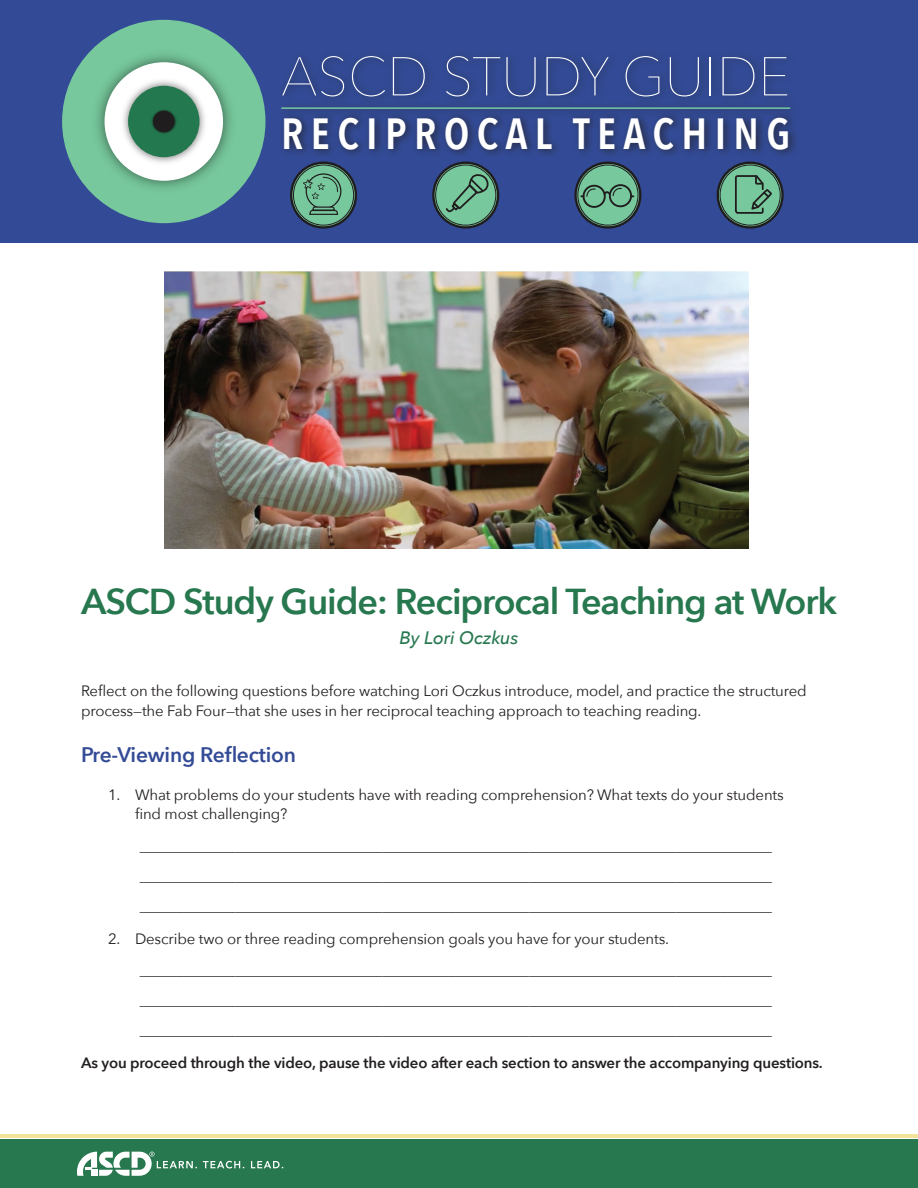
<style>
.page{position:relative;width:918px;height:1188px;background:#fff}
.page>*{position:absolute;margin:0;border:0;box-sizing:border-box;transform-origin:0 0}
.t1{font:200 54px "Avenir Next";color:#fff}
.t2{font:600 43.5px "Avenir Next Condensed";letter-spacing:.17em;color:#fff}
.t3{font:600 36px "Avenir Next";letter-spacing:-.03em;color:#27774f}
.t4{font:600 21px "Avenir Next";letter-spacing:-.01em;color:#334b96}
.t5{font:italic 500 18px "Avenir Next";color:#27774f}
.t6{font:15px/30px "Avenir Next";letter-spacing:-.01em;color:#231f20}
.t7{font:600 15px "Avenir Next";letter-spacing:-.01em;color:#231f20}
</style>
<div class="page">
<div style="left:0;top:0;width:918px;height:243px;background:#334b96"></div>
<div style="left:0;top:1139px;width:918px;height:49px;background:#27774f"></div>
<svg style="left:203px;top:1161px;width:41px;height:8px"></svg>
<svg style="left:251px;top:1161px;width:32px;height:7px"></svg>
<svg style="left:77px;top:1152px;width:120px;height:24px"></svg>
<div style="left:277px;top:49px;width:523px;height:110px;background:#231f20;opacity:.75"></div>
<hr style="left:281px;top:107px;width:509px;height:2px;background:#77c89d">
<hr style="left:0;top:1134px;width:918px;height:4px;background:#f1e49a">
<div style="left:62px;top:20px;width:204px;height:203px;background:#77c89c;border-radius:50%"></div>
<img style="left:87px;top:44px;width:154px;height:155px">
<div style="left:105px;top:62px;width:118px;height:119px;background:#fff;border-radius:50%"></div>
<img style="left:117px;top:75px;width:93px;height:93px">
<div style="left:128px;top:86px;width:72px;height:71px;background:#24784f;border-radius:50%"></div>
<img style="left:151px;top:109px;width:26px;height:25px">
<div style="left:153px;top:111px;width:22px;height:21px;background:#201d1e;border-radius:50%"></div>
<svg style="left:291px;top:163px;width:65px;height:64px;background:#68ab87"></svg>
<div style="left:290px;top:162px;width:67px;height:67px;border:2px solid #201d1e;border-radius:50%"></div>
<div style="left:293px;top:165px;width:61px;height:60px;border:1px solid #201d1e;border-radius:50%"></div>
<div style="left:306px;top:173px;width:35px;height:36px;border:1px solid #201d1e;border-radius:50%"></div>
<svg style="left:309px;top:206px;width:30px;height:10px"></svg>
<svg style="left:303px;top:176px;width:37px;height:23px"></svg>
<svg style="left:433px;top:163px;width:65px;height:64px"></svg>
<div style="left:432px;top:162px;width:67px;height:67px;border:2px solid #201d1e;border-radius:50%"></div>
<div style="left:435px;top:165px;width:61px;height:60px;border:1px solid #201d1e;border-radius:50%"></div>
<svg style="left:445px;top:172px;width:46px;height:41px;background:#69ae89"></svg>
<svg style="left:576px;top:163px;width:64px;height:64px;background:#6bb18b"></svg>
<div style="left:574px;top:162px;width:67px;height:67px;border:2px solid #201d1e;border-radius:50%"></div>
<div style="left:578px;top:165px;width:60px;height:60px;border:1px solid #201d1e;border-radius:50%"></div>
<div style="left:582px;top:184px;width:24px;height:24px;border:2px solid #201d1e;border-radius:50%"></div>
<div style="left:609px;top:184px;width:23px;height:24px;border:2px solid #201d1e;border-radius:50%"></div>
<svg style="left:581px;top:187px;width:15px;height:10px"></svg>
<svg style="left:603px;top:186px;width:20px;height:11px"></svg>
<svg style="left:718px;top:163px;width:65px;height:64px"></svg>
<div style="left:717px;top:162px;width:67px;height:67px;border:2px solid #201d1e;border-radius:50%"></div>
<div style="left:720px;top:165px;width:61px;height:60px;border:1px solid #201d1e;border-radius:50%"></div>
<svg style="left:733px;top:174px;width:40px;height:41px;background:#65a683"></svg>
<img style="left:165px;top:272px;width:584px;height:277px">
<h1 class="t1" style="left:281px;top:31px;width:510px">ASCD STUDY GUIDE</h1>
<h2 class="t2" style="left:281px;top:97px;width:511px">RECIPROCAL TEACHING</h2>
<h3 class="t3" style="left:81px;top:570px;width:758px">ASCD Study Guide: Reciprocal Teaching at Work</h3>
<p class="t5" style="left:399px;top:622px;width:121px">By Lori Oczkus</p>
<p class="t6" style="left:81px;top:681px;width:727px;line-height:19.5px">Reflect on the following questions before watching Lori Oczkus introduce, model, and practice the structured process—the Fab Four—that she uses in her reciprocal teaching approach to teaching reading.</p>
<h3 class="t4" style="left:81px;top:737px;width:217px">Pre-Viewing Reflection</h3>
<p class="t6" style="left:135px;top:784px;width:650px;line-height:19.5px;text-indent:-27px">1. What problems do your students have with reading comprehension? What texts do your students find most challenging?</p>
<p class="t6" style="left:140px;top:830px;width:634px;text-align:justify">______________________________________________________________________________________ ______________________________________________________________________________________ ______________________________________________________________________________________</p>
<p class="t6" style="left:140px;top:922px;width:634px;line-height:31.5px;text-indent:-32px">2. Describe two or three reading comprehension goals you have for your students. ______________________________________________________________________________________</p>
<p class="t6" style="left:140px;top:984px;width:634px">______________________________________________________________________________________ ______________________________________________________________________________________</p>
<p class="t7" style="left:81px;top:1050px;width:743px">As you proceed through the video, pause the video after each section to answer the accompanying questions.</p>
</div>
